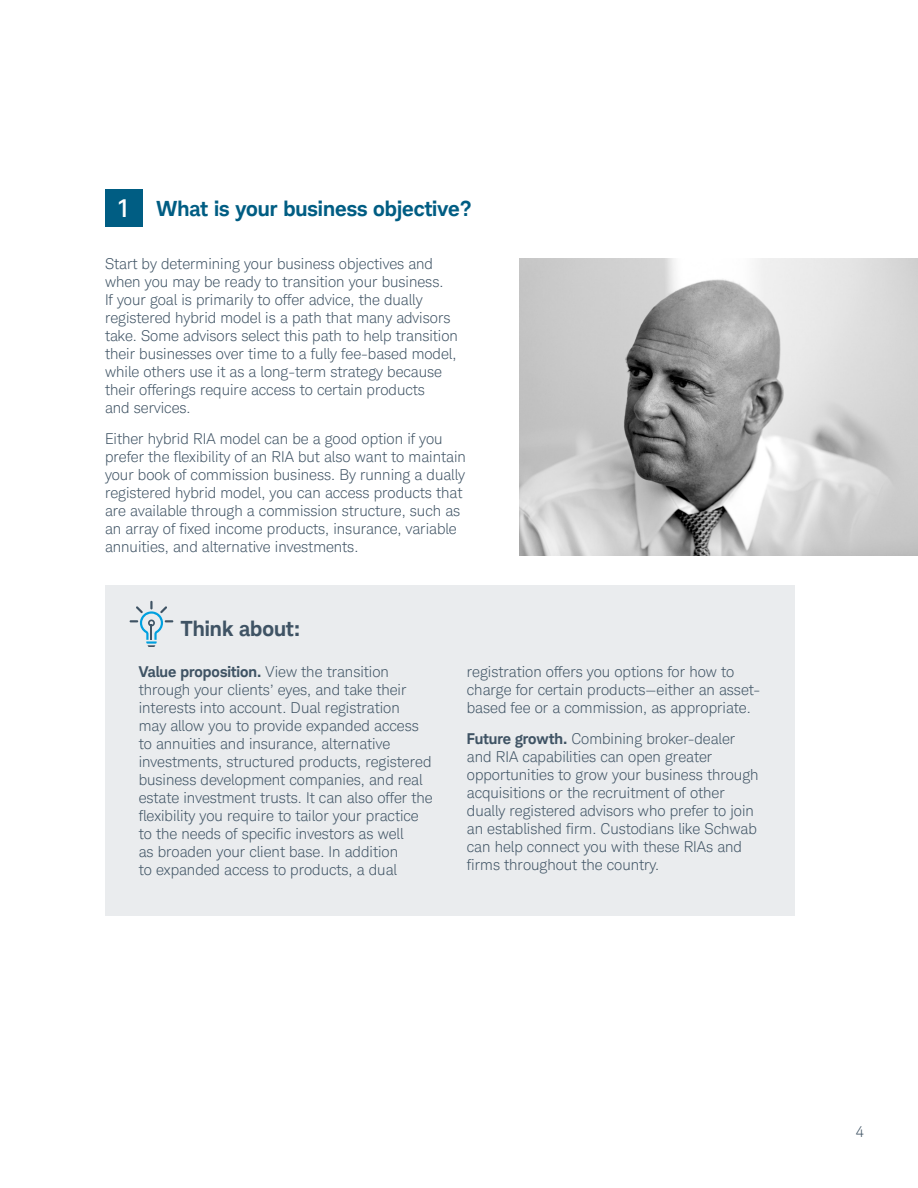
<style>
.page{position:relative;width:918px;height:1188px;background:#fff}
.page>*{position:absolute;margin:0;border:0;box-sizing:border-box;transform-origin:0 0}
.t1{font:700 21px "Charles Modern";color:#005d83}
.t2{font:700 21px "Charles Modern";color:#3f5364}
.t3{font:300 15px/18px "Charles Modern";color:#3f5364}
.s1{font-weight:500;font-size:24.15px;color:#fff}
.s2{font-weight:700}
</style>
<div class="page">
<div style="left:105px;top:189px;width:37px;height:37px;background:#005d83"></div>
<div style="left:105px;top:585px;width:690px;height:331px;background:#eaecee"></div>
<img style="left:519px;top:258px;width:399px;height:297px">
<svg style="left:130px;top:601px;width:43px;height:45px"></svg>
<h1 class="t1" style="left:117px;top:196px;width:356px"><span class="s1">1</span> What is your business objective?</h1>
<p class="t3" style="left:105px;top:255px;width:355px">Start by determining your business objectives and when you may be ready to transition your business.<br>If your goal is primarily to offer advice, the dually registered hybrid model is a path that many advisors take. Some advisors select this path to help transition their businesses over time to a fully fee-based model, while others use it as a long-term strategy because their offerings require access to certain products<br>and services.</p>
<p class="t3" style="left:105px;top:430px;width:362px">Either hybrid RIA model can be a good option if you prefer the flexibility of an RIA but also want to maintain your book of commission business. By running a dually registered hybrid model, you can access products that are available through a commission structure, such as an array of fixed income products, insurance, variable annuities, and alternative investments.</p>
<h1 class="t2" style="left:181px;top:615px;width:120px">Think about:</h1>
<p class="t3" style="left:139px;top:663px;width:295px"><span class="s2">Value proposition.</span> View the transition through your clients’ eyes, and take their interests into account. Dual registration<br>may allow you to provide expanded access to annuities and insurance, alternative investments, structured products, registered business development companies, and real estate investment trusts. It can also offer the flexibility you require to tailor your practice to the needs of specific investors as well<br>as broaden your client base. In addition<br>to expanded access to products, a dual</p>
<p class="t3" style="left:467px;top:663px;width:295px">registration offers you options for how to charge for certain products—either an asset&shy;based fee or a commission, as appropriate.</p>
<p class="t3" style="left:467px;top:730px;width:293px"><span class="s2">Future growth.</span> Combining broker-dealer and RIA capabilities can open greater opportunities to grow your business through acquisitions or the recruitment of other dually registered advisors who prefer to join an established firm. Custodians like Schwab can help connect you with these RIAs and firms throughout the country.</p>
<p class="t3" style="left:856px;top:1123px;width:10px">4</p>
</div>
